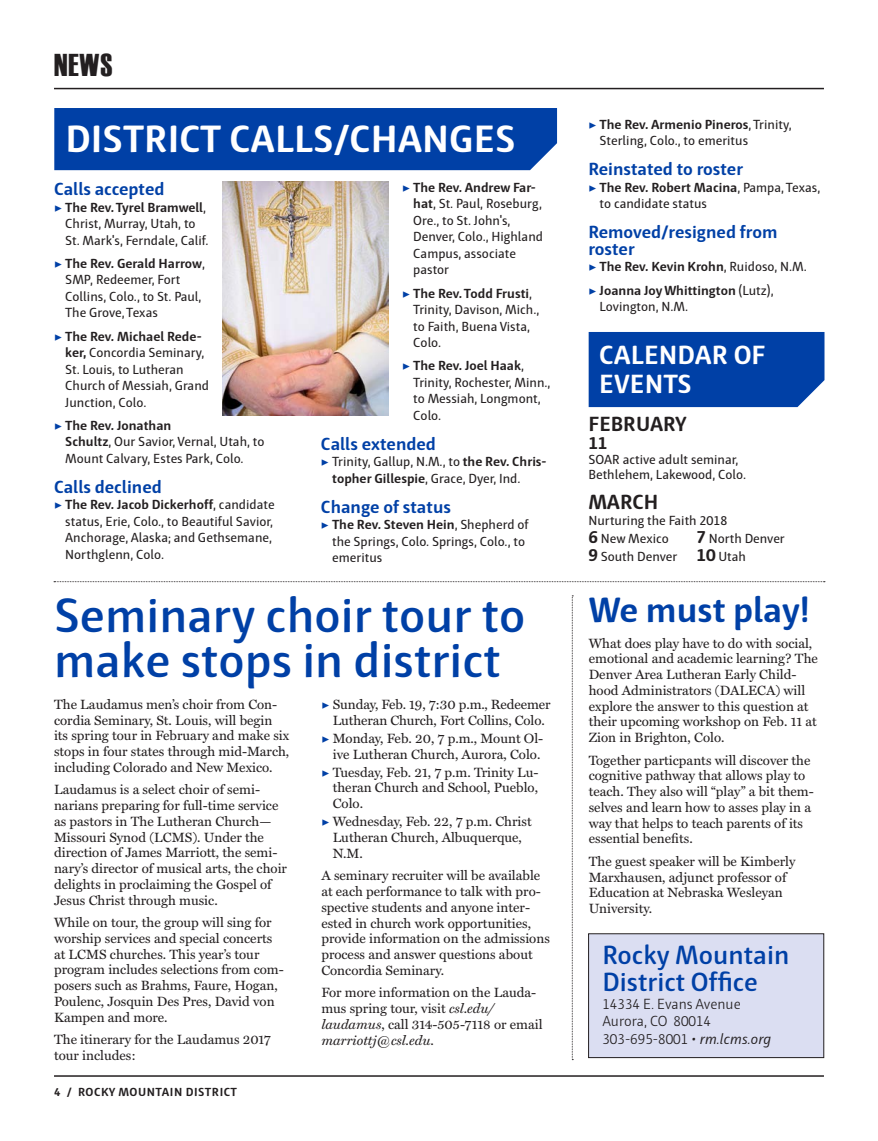
<style>
.page{position:relative;width:878px;height:1141px;background:#fff}
.page>*{position:absolute;margin:0;border:0;box-sizing:border-box;transform-origin:0 0}
.Submissions_Body_Tex{font:600 49.5px/45px "Haptic";color:#0040a6}
.Sidebar_Headline{font:700 39px "Haptic";color:#fff}
.Body_Text{font:700 36px "Haptic";color:#0040a6}
.Interior_Header_Bar{font:31.5px "Haettenschweiler";color:#231f20}
.Submissions_Body_Tex-2{font:600 27px/27px "Haptic";color:#0040a6}
.Sidebar_Headline-2{font:700 27px/28.5px "Haptic";color:#fff}
.Calendar_Month{font:700 21px "Haptic";color:#231f20}
.Submissions_Body_Tex-3{font:700 18px/16.5px "Haptic";color:#0040a6}
.t1{font:700 18px "Haptic";color:#231f20}
.Submissions_Body_Tex-4{font:15px "Haptic Light 0 wt";color:#231f20}
.Body_Text-2{font:13.5px/15.8px "Miller Text";color:#231f20}
.Submissions_Body_Tex-5{font:13.5px/16.5px "Haptic";color:#231f20}
.Submissions_Body_Tex-6{font:700 13.5px "Haptic";color:#231f20}
.Footer_Left{font:700 12px "Haptic";letter-spacing:.04em;color:#231f20}
.s1{font-family:"Minion Pro";color:#0040a6}
.s2{font-weight:700}
.s3{font-family:"Minion Pro";font-weight:400;color:#0040a6}
.s4{font-weight:400}
.s5{font-weight:700;font-size:18px}
.s6{font-style:italic}
.s7{font-family:"Haptic";font-weight:300;font-style:italic}
</style>
<div class="page">
<hr style="left:54px;top:1075px;width:770px;height:2px;background:#231f20">
<hr style="left:54px;top:88px;width:770px;height:1px;background:#231f20">
<div style="left:588px;top:934px;width:235px;height:123px;background:#dbdef2"></div>
<div style="left:588px;top:933px;width:236px;height:125px;border:1px solid #231f20"></div>
<div style="left:54px;top:108px;width:503px;height:62px;background:#0040a6"></div>
<div style="left:588px;top:332px;width:236px;height:75px;background:#0040a6"></div>
<svg style="left:54px;top:581px;width:771px;height:1px"></svg>
<img style="left:223px;top:182px;width:165px;height:233px">
<svg style="left:572px;top:595px;width:1px;height:465px"></svg>
<p class="Interior_Header_Bar" style="left:54px;top:47px;width:60px">NEWS</p>
<p class="Sidebar_Headline" style="left:65px;top:115px;width:452px">DISTRICT CALLS/CHANGES</p>
<p class="Submissions_Body_Tex-3" style="left:54px;top:181px;width:112px">Calls accepted</p>
<p class="Submissions_Body_Tex-5" style="left:65px;top:199px;width:145px;text-indent:-11px"><span class="s1">▶</span> <span class="s2">The Rev. Tyrel Bramwell</span>,<br>Christ, Murray, Utah, to<br>St. Mark's, Ferndale, Calif.</p>
<p class="Submissions_Body_Tex-5" style="left:65px;top:255px;width:141px;text-indent:-11px"><span class="s1">▶</span> <span class="s2">The Rev. Gerald Harrow</span>,<br>SMP, Redeemer, Fort<br>Collins, Colo., to St. Paul,<br>The Grove, Texas</p>
<p class="Submissions_Body_Tex-5" style="left:65px;top:328px;width:145px;text-indent:-11px"><span class="s1">▶</span> <span class="s2">The Rev. Michael Rede&shy;ker,</span> Concordia Seminary,<br>St. Louis, to Lutheran<br>Church of Messiah, Grand<br>Junction, Colo.</p>
<p class="Submissions_Body_Tex-5" style="left:65px;top:417px;width:201px;text-indent:-11px"><span class="s1">▶</span> <span class="s2">The Rev. Jonathan<br>Schultz</span>, Our Savior, Vernal, Utah, to<br>Mount Calvary, Estes Park, Colo.</p>
<p class="Submissions_Body_Tex-3" style="left:54px;top:478px;width:109px">Calls declined</p>
<p class="Submissions_Body_Tex-5" style="left:65px;top:497px;width:211px;text-indent:-11px"><span class="s1">▶</span> <span class="s2">The Rev. Jacob Dickerhoff</span>, candidate status, Erie, Colo., to Beautiful Savior, Anchorage, Alaska; and Gethsemane, Northglenn, Colo.</p>
<p class="Submissions_Body_Tex-5" style="left:413px;top:179px;width:131px;text-indent:-11px"><span class="s1">▶</span> <span class="s2">The Rev. Andrew Far&shy;hat</span>, St. Paul, Roseburg,<br>Ore., to St. John's,<br>Denver, Colo., Highland<br>Campus, associate pastor</p>
<p class="Submissions_Body_Tex-5" style="left:413px;top:285px;width:128px;text-indent:-11px"><span class="s1">▶</span> <span class="s2">The Rev. Todd Frusti</span>,<br>Trinity, Davison, Mich., to Faith, Buena Vista,<br>Colo.</p>
<p class="Submissions_Body_Tex-5" style="left:413px;top:358px;width:139px;text-indent:-11px"><span class="s1">▶</span> <span class="s2">The Rev. Joel Haak</span>,<br>Trinity, Rochester, Minn., to Messiah, Longmont,<br>Colo.</p>
<p class="Submissions_Body_Tex-3" style="left:321px;top:435px;width:117px">Calls extended</p>
<p class="Submissions_Body_Tex-5" style="left:332px;top:454px;width:216px;text-indent:-11px"><span class="s1">▶</span> Trinity, Gallup, N.M., to <span class="s2">the Rev. Chris&shy;topher Gillespie</span>, Grace, Dyer, Ind.</p>
<p class="Submissions_Body_Tex-3" style="left:321px;top:498px;width:131px">Change of status</p>
<p class="Submissions_Body_Tex-5" style="left:332px;top:517px;width:198px;text-indent:-11px"><span class="s1">▶</span> <span class="s2">The Rev. Steven Hein</span>, Shepherd of the Springs, Colo. Springs, Colo., to emeritus</p>
<p class="Submissions_Body_Tex-5" style="left:599px;top:116px;width:193px;text-indent:-11px"><span class="s1">▶</span> <span class="s2">The Rev. Armenio Pineros</span>, Trinity,<br>Sterling, Colo., to emeritus</p>
<p class="Submissions_Body_Tex-3" style="left:588px;top:161px;width:156px">Reinstated to roster</p>
<p class="Submissions_Body_Tex-5" style="left:599px;top:179px;width:222px;text-indent:-11px"><span class="s1">▶</span> <span class="s2">The Rev. Robert Macina</span>, Pampa, Texas, to candidate status</p>
<p class="Submissions_Body_Tex-3" style="left:588px;top:224px;width:191px">Removed/resigned from roster</p>
<p class="Submissions_Body_Tex-6" style="left:588px;top:259px;width:220px"><span class="s3">▶</span> The Rev. Kevin Krohn<span class="s4">, Ruidoso, N.M.</span></p>
<p class="Submissions_Body_Tex-5" style="left:599px;top:282px;width:176px;text-indent:-11px"><span class="s1">▶</span> <span class="s2">Joanna Joy Whittington</span> (Lutz),<br>Lovington, N.M.</p>
<p class="Sidebar_Headline-2" style="left:599px;top:340px;width:168px">CALENDAR OF<br>EVENTS</p>
<p class="Calendar_Month" style="left:588px;top:411px;width:100px">FEBRUARY</p>
<p class="t1" style="left:588px;top:432px;width:21px">11</p>
<p class="Submissions_Body_Tex-5" style="left:588px;top:451px;width:159px;line-height:15px">SOAR active adult seminar,<br>Bethlehem, Lakewood, Colo.</p>
<p class="Calendar_Month" style="left:588px;top:489px;width:71px">MARCH</p>
<p class="Submissions_Body_Tex-5" style="left:588px;top:512px;width:140px">Nurturing the Faith 2018</p>
<p class="Submissions_Body_Tex-5" style="left:588px;top:530px;width:82px"><span class="s5">6</span> New Mexico</p>
<p class="Submissions_Body_Tex-5" style="left:588px;top:529px;width:198px;line-height:18px;text-indent:108px"><span class="s5">7</span> North Denver<br><span class="s5">9</span> South Denver <span class="s5">10</span> Utah</p>
<p class="Submissions_Body_Tex" style="left:54px;top:592px;width:473px">Seminary choir tour to make stops in district</p>
<p class="Body_Text" style="left:588px;top:588px;width:223px">We must play!</p>
<p class="Body_Text-2" style="left:588px;top:635px;width:231px">What does play have to do with social, emotional and academic learning? The Denver Area Lutheran Early Child&shy;hood Administrators (DALECA) will explore the answer to this question at their upcoming workshop on Feb. 11 at Zion in Brighton, Colo.</p>
<p class="Body_Text-2" style="left:588px;top:752px;width:227px">Together particpants will discover the cognitive pathway that allows play to teach. They also will “play” a bit them&shy;selves and learn how to asses play in a way that helps to teach parents of its essential benefits.</p>
<p class="Body_Text-2" style="left:588px;top:854px;width:208px">The guest speaker will be Kimberly<br>Marxhausen, adjunct professor of<br>Education at Nebraska Wesleyan<br>University.</p>
<p class="Body_Text-2" style="left:54px;top:697px;width:237px">The Laudamus men’s choir from Con&shy;cordia Seminary, St. Louis, will begin its spring tour in February and make six stops in four states through mid-March, including Colorado and New Mexico.</p>
<p class="Body_Text-2" style="left:54px;top:782px;width:234px">Laudamus is a select choir of semi&shy;narians preparing for full-time service as pastors in The Lutheran Church— Missouri Synod (LCMS). Under the direction of James Marriott, the semi&shy;nary’s director of musical arts, the choir delights in proclaiming the Gospel of Jesus Christ through music.</p>
<p class="Body_Text-2" style="left:54px;top:915px;width:231px">While on tour, the group will sing for worship services and special concerts at LCMS churches. This year’s tour program includes selections from com&shy;posers such as Brahms, Faure, Hogan, Poulenc, Josquin Des Pres, David von Kampen and more.</p>
<p class="Body_Text-2" style="left:54px;top:1032px;width:218px">The itinerary for the Laudamus 2017 tour includes:</p>
<p class="Body_Text-2" style="left:321px;top:697px;width:231px;text-align:center"><span class="s1">▶</span> Sunday, Feb. 19, 7:30 p.m., Redeemer<br>Lutheran Church, Fort Collins, Colo.</p>
<p class="Body_Text-2" style="left:321px;top:730px;width:223px;text-align:right"><span class="s1">▶</span> Monday, Feb. 20, 7 p.m., Mount Ol&shy;ive Lutheran Church, Aurora, Colo.</p>
<p class="Body_Text-2" style="left:333px;top:764px;width:207px;text-align:justify;text-indent:-11px"><span class="s1">▶</span> Tuesday, Feb. 21, 7 p.m. Trinity Lu&shy;theran Church and School, Pueblo, Colo.</p>
<p class="Body_Text-2" style="left:333px;top:814px;width:200px;text-indent:-11px"><span class="s1">▶</span> Wednesday, Feb. 22, 7 p.m. Christ<br>Lutheran Church, Albuquerque,<br>N.M.</p>
<p class="Body_Text-2" style="left:321px;top:868px;width:230px">A seminary recruiter will be available at each performance to talk with pro&shy;spective students and anyone inter&shy;ested in church work opportunities, provide information on the admissions process and answer questions about Concordia Seminary.</p>
<p class="Body_Text-2" style="left:321px;top:985px;width:223px">For more information on the Lauda&shy;mus spring tour, visit <span class="s6">csl.edu/ laudamus</span>, call 314-505-7118 or email <span class="s6">marriottj@csl.edu</span>.</p>
<p class="Submissions_Body_Tex-2" style="left:602px;top:941px;width:188px">Rocky Mountain<br>District Office</p>
<p class="Submissions_Body_Tex-4" style="left:602px;top:996px;width:140px">14334 E. Evans Avenue</p>
<p class="Submissions_Body_Tex-4" style="left:602px;top:1012px;width:110px">Aurora, CO 80014</p>
<p class="Submissions_Body_Tex-4" style="left:602px;top:1030px;width:170px">303-695-8001 • <span class="s7">rm.lcms.org</span></p>
<p class="Footer_Left" style="left:54px;top:1084px;width:184px">4 / ROCKY MOUNTAIN DISTRICT</p>
</div>
